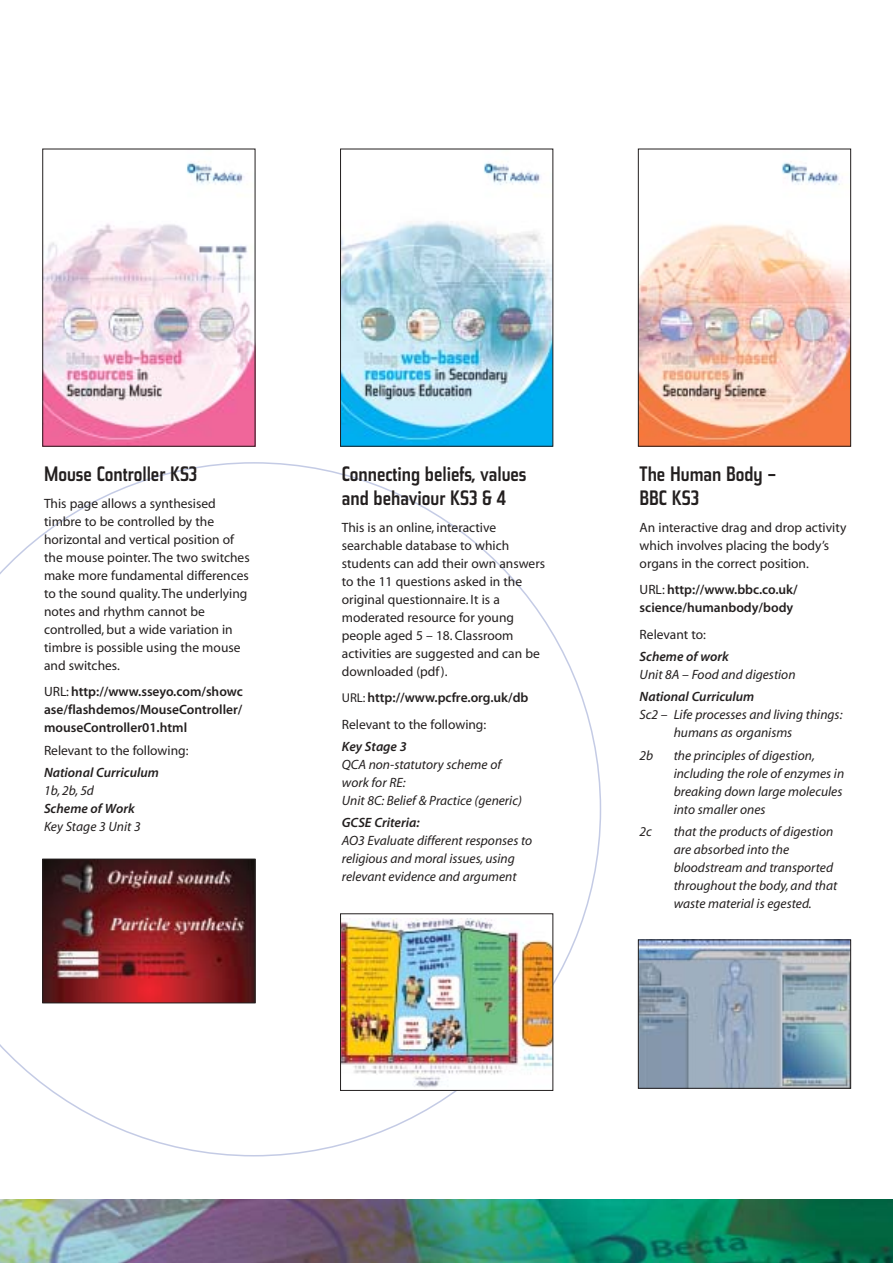
<style>
.page{position:relative;width:893px;height:1263px;background:#fff}
.page>*{position:absolute;margin:0;border:0;box-sizing:border-box;transform-origin:0 0}
.t1{font:500 expanded 21px/24px "Tasse";color:#231f1f}
.t2{font:13.5px/18px "Myriad MM 400 600";color:#231f1f}
.t3{font:13.5px/18px "Myriad MM It 400 600";color:#231f1f}
.t4{font:13.5px/18px "Myriad MM 565 600";color:#231f1f;text-align:justify}
.t5{font:13.5px "Myriad MM It 565 600";color:#231f1f}
.s1{font-family:"Myriad MM 400 600"}
.s2{font-family:"Myriad MM 400 600";font-size:12.75px}
</style>
<div class="page">
<svg style="left:0;top:462px;width:601px;height:695px"></svg>
<img style="left:0;top:1199px;width:892px;height:64px">
<img style="left:640px;top:942px;width:208px;height:144px">
<img style="left:640px;top:161px;width:208px;height:283px">
<img style="left:45px;top:861px;width:208px;height:140px">
<div style="left:43px;top:859px;width:212px;height:144px;border:1px solid #231f1f"></div>
<img style="left:45px;top:161px;width:208px;height:283px">
<img style="left:342px;top:162px;width:209px;height:282px">
<img style="left:342px;top:919px;width:209px;height:170px">
<div style="left:340px;top:914px;width:213px;height:177px;border:1px solid #231f1f"></div>
<h1 class="t1" style="left:44px;top:464px;width:155px">Mouse Controller KS3</h1>
<p class="t2" style="left:44px;top:496px;width:207px">This page allows a synthesised timbre to be controlled by the horizontal and vertical position of the mouse pointer. The two switches make more fundamental differences to the sound quality. The underlying notes and rhythm cannot be controlled, but a wide variation in timbre is possible using the mouse and switches.</p>
<p class="t4" style="left:44px;top:684px;width:200px"><span class="s1">URL:</span> http://www.sseyo.com/showc ase/flashdemos/MouseController/ mouseController01.html</p>
<p class="t2" style="left:44px;top:742px;width:146px">Relevant to the following:</p>
<p class="t5" style="left:44px;top:767px;width:116px">National Curriculum</p>
<p class="t3" style="left:44px;top:783px;width:52px">1b, 2b, 5d</p>
<p class="t5" style="left:44px;top:803px;width:92px">Scheme of Work</p>
<p class="t3" style="left:44px;top:819px;width:98px">Key Stage 3 Unit 3</p>
<h1 class="t1" style="left:342px;top:464px;width:186px">Connecting beliefs, values and behaviour KS3 &amp; 4</h1>
<p class="t2" style="left:342px;top:520px;width:205px">This is an online, interactive searchable database to which students can add their own answers to the 11 questions asked in the original questionnaire. It is a moderated resource for young people aged 5 – 18. Classroom activities are suggested and can be downloaded (pdf).</p>
<p class="t4" style="left:342px;top:690px;width:188px"><span class="s2">URL:</span> http://www.pcfre.org.uk/db</p>
<p class="t2" style="left:342px;top:717px;width:146px">Relevant to the following:</p>
<p class="t5" style="left:342px;top:741px;width:66px">Key Stage 3</p>
<p class="t3" style="left:342px;top:757px;width:181px">QCA non-statutory scheme of work for RE:<br>Unit 8C: Belief &amp; Practice (generic)</p>
<p class="t5" style="left:342px;top:818px;width:79px">GCSE Criteria:</p>
<p class="t3" style="left:342px;top:833px;width:192px">AO3 Evaluate different responses to religious and moral issues, using relevant evidence and argument</p>
<h1 class="t1" style="left:639px;top:464px;width:138px">The Human Body –<br>BBC KS3</h1>
<p class="t2" style="left:639px;top:520px;width:208px">An interactive drag and drop activity which involves placing the body’s organs in the correct position.</p>
<p class="t4" style="left:639px;top:582px;width:160px"><span class="s1">URL:</span> http://www.bbc.co.uk/ science/humanbody/body</p>
<p class="t2" style="left:639px;top:627px;width:68px">Relevant to:</p>
<p class="t5" style="left:639px;top:651px;width:91px">Scheme of work</p>
<p class="t3" style="left:639px;top:667px;width:157px">Unit 8A – Food and digestion</p>
<p class="t5" style="left:639px;top:692px;width:116px">National Curriculum</p>
<p class="t3" style="left:673px;top:707px;width:170px;text-indent:-34px">Sc2 – Life processes and living things: humans as organisms</p>
<p class="t3" style="left:639px;top:747px;width:15px">2b</p>
<p class="t3" style="left:673px;top:747px;width:172px">the principles of digestion, including the role of enzymes in breaking down large molecules into smaller ones</p>
<p class="t3" style="left:639px;top:824px;width:14px">2c</p>
<p class="t3" style="left:673px;top:824px;width:165px">that the products of digestion are absorbed into the bloodstream and transported throughout the body, and that waste material is egested.</p>
</div>
